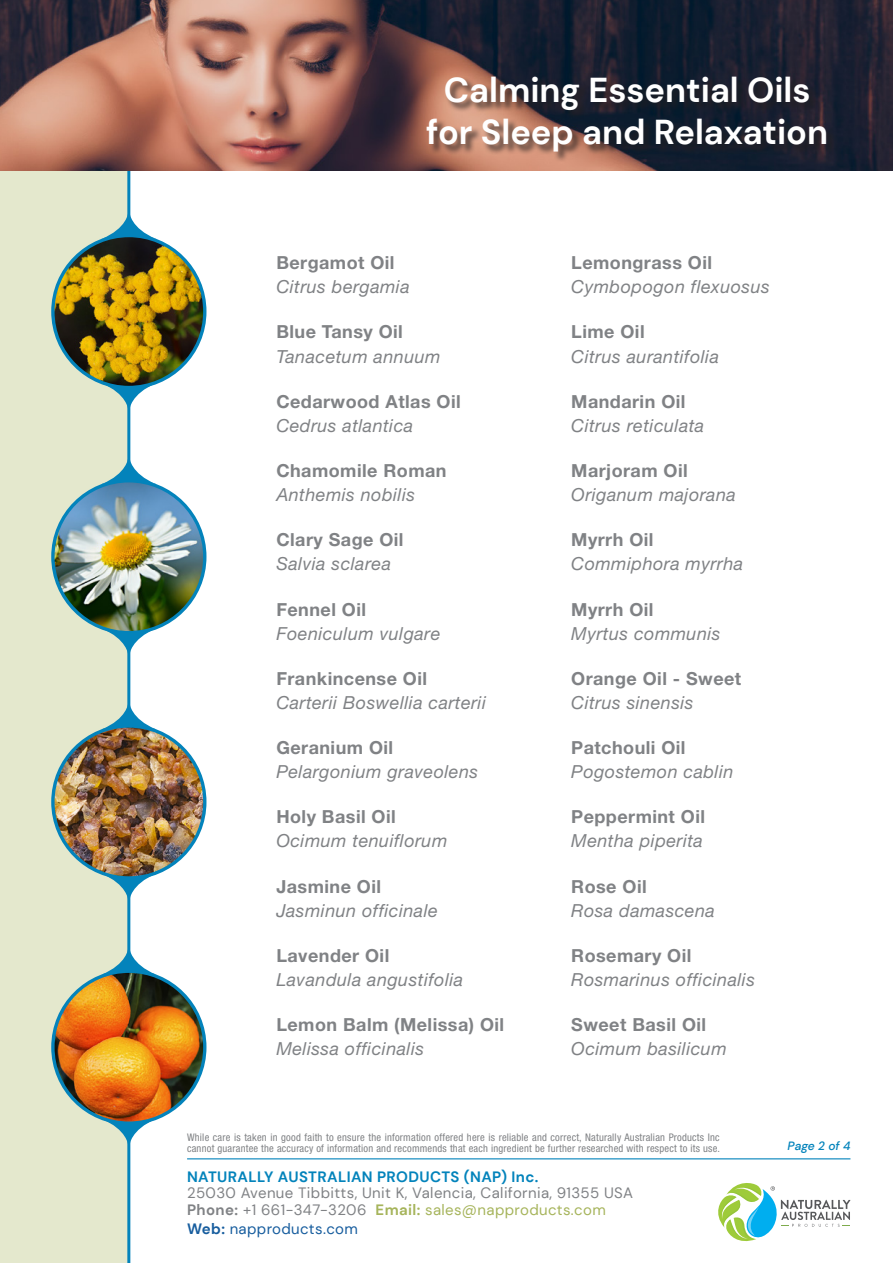
<style>
.page{position:relative;width:893px;height:1263px;background:#fff}
.page>*{position:absolute;margin:0;border:0;box-sizing:border-box;transform-origin:0 0}
.t1{font:700 34.5px/42px "DM Sans";color:#fff;text-align:center}
.t2{font:italic 18px/24px "Helvetica Neue";letter-spacing:.025em;color:#808285}
.t3{font:700 18px/24px "Helvetica Neue";letter-spacing:.025em;color:#808285}
.t4{font:15px/16.5px "DM Sans";letter-spacing:.025em;color:#808285}
.t5{font:700 15px "DM Sans";letter-spacing:.025em;color:#0383bb}
.t6{font:15px "DM Sans";letter-spacing:.025em;color:#175d9e}
.t7{font:italic 500 12px "DM Sans";color:#0383bb}
.t8{font:condensed 10.5px/11.2px "Helvetica Neue";letter-spacing:.02em;color:#808285}
.s1{font-weight:700;font-style:normal}
.s2{font-weight:400;font-style:italic}
.s3{font-weight:700}
.s4{font-weight:700;color:#a6b45b}
.s5{color:#a6b45b}
</style>
<div class="page">
<svg style="left:718px;top:1183px;width:132px;height:59px"></svg>
<hr style="left:187px;top:1158px;width:663px;height:1px;background:#0383bb">
<div style="left:0;top:0;width:129px;height:1263px;background:#e4e8cd"></div>
<hr style="left:127px;top:106px;width:3px;height:1157px;background:#0383bb">
<img style="left:53px;top:236px;width:152px;height:151px;border-radius:76px">
<svg style="left:102px;top:213px;width:54px;height:26px"></svg>
<svg style="left:102px;top:383px;width:54px;height:27px"></svg>
<img style="left:53px;top:481px;width:152px;height:152px;border-radius:76px">
<svg style="left:102px;top:458px;width:54px;height:26px"></svg>
<svg style="left:102px;top:628px;width:54px;height:27px"></svg>
<img style="left:53px;top:726px;width:152px;height:152px;border-radius:76px">
<svg style="left:102px;top:703px;width:54px;height:26px"></svg>
<svg style="left:102px;top:874px;width:54px;height:26px"></svg>
<img style="left:53px;top:971px;width:152px;height:152px;border-radius:76px">
<svg style="left:103px;top:948px;width:52px;height:26px"></svg>
<svg style="left:102px;top:1119px;width:54px;height:26px"></svg>
<img style="left:0;top:0;width:893px;height:170px">
<div style="left:427px;top:76px;width:410px;height:86px;background:#231f20;opacity:.6"></div>
<p class="t1" style="left:426px;top:68px;width:403px">Calming Essential Oils for Sleep and Relaxation</p>
<p class="t2" style="left:276px;top:251px;width:135px"><span class="s1">Bergamot Oil<br></span>Citrus bergamia</p>
<p class="t2" style="left:276px;top:320px;width:166px"><span class="s1">Blue Tansy Oil<br></span>Tanacetum annuum</p>
<p class="t3" style="left:276px;top:389px;width:186px">Cedarwood Atlas Oil<br><span class="s2">Cedrus atlantica</span></p>
<p class="t2" style="left:276px;top:458px;width:172px"><span class="s1">Chamomile Roman<br></span>Anthemis nobilis</p>
<p class="t2" style="left:276px;top:528px;width:129px"><span class="s1">Clary Sage Oil<br></span>Salvia sclarea</p>
<p class="t2" style="left:276px;top:597px;width:166px"><span class="s1">Fennel Oil<br></span>Foeniculum vulgare</p>
<p class="t2" style="left:276px;top:666px;width:211px"><span class="s1">Frankincense Oil<br></span>Carterii Boswellia carterii</p>
<p class="t2" style="left:276px;top:735px;width:203px"><span class="s1">Geranium Oil<br></span>Pelargonium graveolens</p>
<p class="t2" style="left:276px;top:805px;width:173px"><span class="s1">Holy Basil Oil<br></span>Ocimum tenuiflorum</p>
<p class="t2" style="left:276px;top:874px;width:163px"><span class="s1">Jasmine Oil<br></span>Jasminun officinale</p>
<p class="t2" style="left:276px;top:943px;width:188px"><span class="s1">Lavender Oil<br></span>Lavandula angustifolia</p>
<p class="t3" style="left:276px;top:1012px;width:229px">Lemon Balm (Melissa) Oil<br><span class="s2">Melissa officinalis</span></p>
<p class="t2" style="left:571px;top:251px;width:200px"><span class="s1">Lemongrass Oil<br></span>Cymbopogon flexuosus</p>
<p class="t2" style="left:571px;top:320px;width:149px"><span class="s1">Lime Oil<br></span>Citrus aurantifolia</p>
<p class="t2" style="left:571px;top:389px;width:134px"><span class="s1">Mandarin Oil<br></span>Citrus reticulata</p>
<p class="t2" style="left:571px;top:458px;width:166px"><span class="s1">Marjoram Oil<br></span>Origanum majorana</p>
<p class="t2" style="left:571px;top:528px;width:173px"><span class="s1">Myrrh Oil<br></span>Commiphora myrrha</p>
<p class="t2" style="left:571px;top:597px;width:151px"><span class="s1">Myrrh Oil<br></span>Myrtus communis</p>
<p class="t3" style="left:571px;top:666px;width:171px">Orange Oil - Sweet<br><span class="s2">Citrus sinensis</span></p>
<p class="t2" style="left:571px;top:735px;width:164px"><span class="s1">Patchouli Oil<br></span>Pogostemon cablin</p>
<p class="t2" style="left:571px;top:805px;width:135px"><span class="s1">Peppermint Oil<br></span>Mentha piperita</p>
<p class="t2" style="left:571px;top:874px;width:145px"><span class="s1">Rose Oil<br></span>Rosa damascena</p>
<p class="t2" style="left:571px;top:943px;width:185px"><span class="s1">Rosemary Oil<br></span>Rosmarinus officinalis</p>
<p class="t2" style="left:571px;top:1012px;width:157px"><span class="s1">Sweet Basil Oil<br></span>Ocimum basilicum</p>
<p class="t8" style="left:187px;top:1132px;width:534px">While care is taken in good faith to ensure the information offered here is reliable and correct, Naturally Australian Products Inc cannot guarantee the accuracy of information and recommends that each ingredient be further researched with respect to its use.</p>
<p class="t5" style="left:187px;top:1167px;width:353px">NATURALLY AUSTRALIAN PRODUCTS (NAP) Inc.</p>
<p class="t4" style="left:187px;top:1185px;width:448px">25030 Avenue Tibbitts, Unit K, Valencia, California, 91355 USA<br><span class="s3">Phone:</span> +1 661-347-3206 <span class="s4">Email:</span> <span class="s5">sales@napproducts.com</span></p>
<p class="t6" style="left:187px;top:1220px;width:172px"><span class="s3">Web:</span> napproducts.com</p>
<p class="t7" style="left:788px;top:1138px;width:64px">Page 2 of 4</p>
</div>
